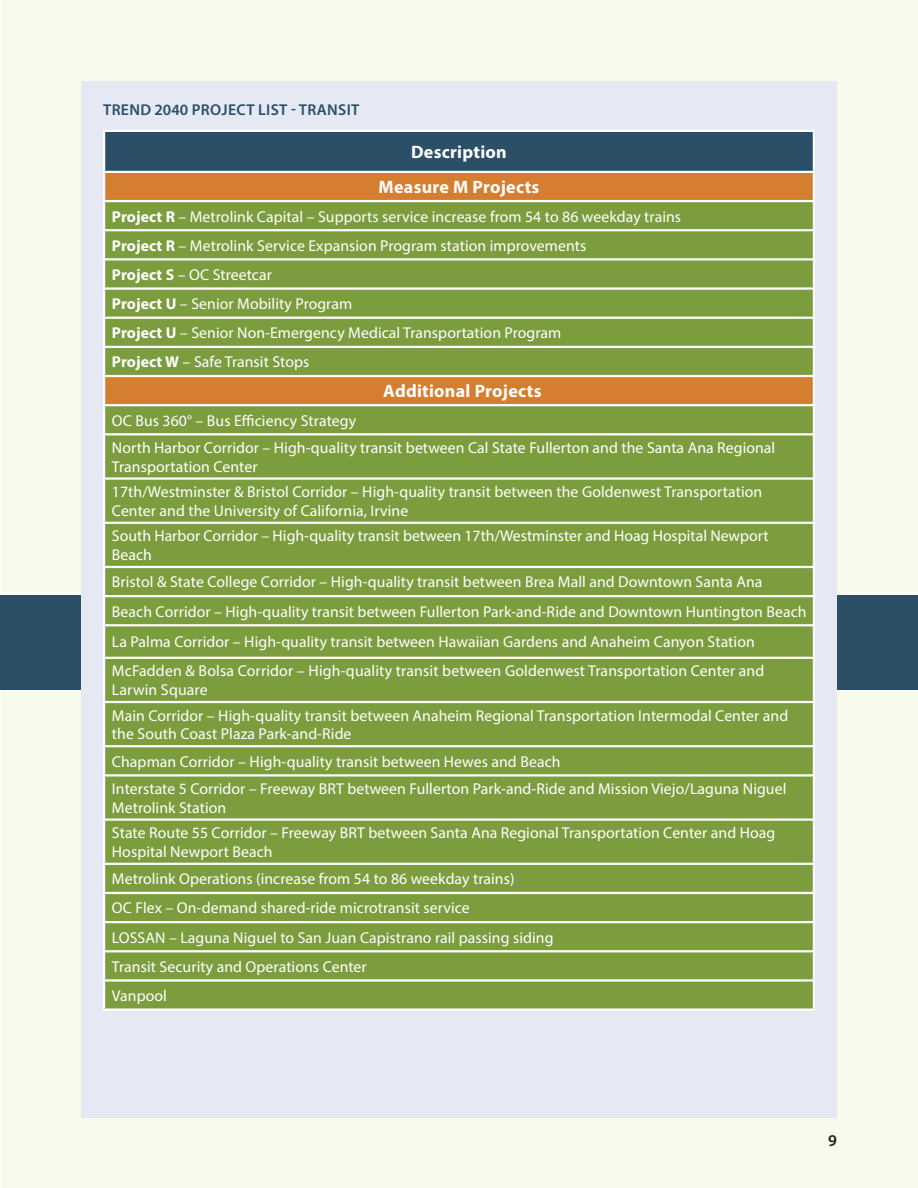
<style>
.page{position:relative;width:918px;height:1188px;background:#fff}
.page>*{position:absolute;margin:0;border:0;box-sizing:border-box;transform-origin:0 0}
.t1{font:700 18px/35.4px "Myriad Pro";letter-spacing:.015em;color:#fff;text-align:center}
.t2{font:600 16.5px "Myriad Pro";color:#231f20}
.t3{font:15.75px/29.1px "Myriad Pro";letter-spacing:.005em;color:#fff}
.t4{font:600 15.75px "Myriad Pro";letter-spacing:.02em;color:#2b4f67}
.s1{font-weight:700}
</style>
<div class="page">
<hr style="left:0;top:0;width:1px;height:1188px;background:#f8faeb">
<div style="left:1px;top:0;width:917px;height:1188px;background:#f8faeb"></div>
<div style="left:0;top:596px;width:918px;height:94px;background:#2b4f67"></div>
<div style="left:81px;top:81px;width:756px;height:1037px;background:#e6e8f4"></div>
<div style="left:104px;top:131px;width:710px;height:41px;background:#2b4f67"></div>
<div style="left:105px;top:173px;width:708px;height:27px;background:#d57e30"></div>
<div style="left:105px;top:202px;width:708px;height:806px;background:#7b9d3e"></div>
<hr style="left:103px;top:130px;width:712px;height:2px;background:#fff">
<hr style="left:103px;top:132px;width:2px;height:39px;background:#fff">
<hr style="left:813px;top:132px;width:2px;height:39px;background:#fff">
<hr style="left:103px;top:171px;width:712px;height:2px;background:#fff">
<hr style="left:103px;top:200px;width:712px;height:2px;background:#fff">
<hr style="left:103px;top:229px;width:712px;height:2px;background:#fff">
<hr style="left:103px;top:258px;width:712px;height:3px;background:#fff">
<hr style="left:103px;top:287px;width:712px;height:3px;background:#fff">
<hr style="left:103px;top:317px;width:712px;height:2px;background:#fff">
<hr style="left:103px;top:346px;width:712px;height:2px;background:#fff">
<hr style="left:103px;top:375px;width:712px;height:2px;background:#fff">
<hr style="left:103px;top:404px;width:712px;height:2px;background:#fff">
<hr style="left:103px;top:406px;width:2px;height:27px;background:#fff">
<hr style="left:103px;top:433px;width:712px;height:2px;background:#fff">
<hr style="left:103px;top:477px;width:712px;height:3px;background:#fff">
<hr style="left:103px;top:522px;width:712px;height:2px;background:#fff">
<hr style="left:103px;top:566px;width:712px;height:2px;background:#fff">
<hr style="left:103px;top:595px;width:712px;height:2px;background:#fff">
<hr style="left:103px;top:624px;width:712px;height:2px;background:#fff">
<hr style="left:103px;top:657px;width:712px;height:2px;background:#fff">
<hr style="left:103px;top:701px;width:712px;height:2px;background:#fff">
<hr style="left:103px;top:745px;width:712px;height:2px;background:#fff">
<hr style="left:103px;top:774px;width:712px;height:3px;background:#fff">
<hr style="left:103px;top:818px;width:712px;height:3px;background:#fff">
<hr style="left:103px;top:863px;width:712px;height:2px;background:#fff">
<hr style="left:103px;top:892px;width:712px;height:2px;background:#fff">
<hr style="left:103px;top:921px;width:712px;height:2px;background:#fff">
<hr style="left:103px;top:950px;width:712px;height:2px;background:#fff">
<hr style="left:103px;top:979px;width:712px;height:3px;background:#fff">
<hr style="left:103px;top:1008px;width:712px;height:3px;background:#fff">
<hr style="left:103px;top:173px;width:2px;height:27px;background:#fff">
<hr style="left:813px;top:173px;width:2px;height:27px;background:#fff">
<hr style="left:103px;top:202px;width:2px;height:27px;background:#fff">
<hr style="left:813px;top:202px;width:2px;height:27px;background:#fff">
<hr style="left:103px;top:231px;width:2px;height:27px;background:#fff">
<hr style="left:813px;top:231px;width:2px;height:27px;background:#fff">
<hr style="left:103px;top:261px;width:2px;height:26px;background:#fff">
<hr style="left:813px;top:261px;width:2px;height:26px;background:#fff">
<hr style="left:103px;top:290px;width:2px;height:27px;background:#fff">
<hr style="left:813px;top:290px;width:2px;height:27px;background:#fff">
<hr style="left:103px;top:319px;width:2px;height:27px;background:#fff">
<hr style="left:813px;top:319px;width:2px;height:27px;background:#fff">
<hr style="left:103px;top:348px;width:2px;height:27px;background:#fff">
<hr style="left:813px;top:348px;width:2px;height:27px;background:#fff">
<hr style="left:103px;top:377px;width:2px;height:27px;background:#fff">
<hr style="left:813px;top:377px;width:2px;height:27px;background:#fff">
<hr style="left:813px;top:406px;width:2px;height:27px;background:#fff">
<hr style="left:103px;top:435px;width:2px;height:42px;background:#fff">
<hr style="left:813px;top:435px;width:2px;height:42px;background:#fff">
<hr style="left:103px;top:480px;width:2px;height:42px;background:#fff">
<hr style="left:813px;top:480px;width:2px;height:42px;background:#fff">
<hr style="left:103px;top:524px;width:2px;height:42px;background:#fff">
<hr style="left:813px;top:524px;width:2px;height:42px;background:#fff">
<hr style="left:103px;top:568px;width:2px;height:27px;background:#fff">
<hr style="left:813px;top:568px;width:2px;height:27px;background:#fff">
<hr style="left:103px;top:597px;width:2px;height:27px;background:#fff">
<hr style="left:813px;top:597px;width:2px;height:27px;background:#fff">
<hr style="left:103px;top:626px;width:2px;height:31px;background:#fff">
<hr style="left:813px;top:626px;width:2px;height:31px;background:#fff">
<hr style="left:103px;top:659px;width:2px;height:42px;background:#fff">
<hr style="left:813px;top:659px;width:2px;height:42px;background:#fff">
<hr style="left:103px;top:703px;width:2px;height:42px;background:#fff">
<hr style="left:813px;top:703px;width:2px;height:42px;background:#fff">
<hr style="left:103px;top:747px;width:2px;height:27px;background:#fff">
<hr style="left:813px;top:747px;width:2px;height:27px;background:#fff">
<hr style="left:103px;top:777px;width:2px;height:41px;background:#fff">
<hr style="left:813px;top:777px;width:2px;height:41px;background:#fff">
<hr style="left:103px;top:821px;width:2px;height:42px;background:#fff">
<hr style="left:813px;top:821px;width:2px;height:42px;background:#fff">
<hr style="left:103px;top:865px;width:2px;height:27px;background:#fff">
<hr style="left:813px;top:865px;width:2px;height:27px;background:#fff">
<hr style="left:103px;top:894px;width:2px;height:27px;background:#fff">
<hr style="left:813px;top:894px;width:2px;height:27px;background:#fff">
<hr style="left:103px;top:923px;width:2px;height:27px;background:#fff">
<hr style="left:813px;top:923px;width:2px;height:27px;background:#fff">
<hr style="left:103px;top:952px;width:2px;height:27px;background:#fff">
<hr style="left:813px;top:952px;width:2px;height:27px;background:#fff">
<hr style="left:103px;top:982px;width:2px;height:26px;background:#fff">
<hr style="left:813px;top:982px;width:2px;height:26px;background:#fff">
<p class="t4" style="left:103px;top:100px;width:258px">TREND 2040 PROJECT LIST - TRANSIT</p>
<p class="t1" style="left:379px;top:134px;width:162px">Description<br>Measure M Projects</p>
<p class="t3" style="left:112px;top:201px;width:571px"><span class="s1">Project R</span> – Metrolink Capital – Supports service increase from 54 to 86 weekday trains <span class="s1">Project R</span> – Metrolink Service Expansion Program station improvements<br><span class="s1">Project S</span> – OC Streetcar<br><span class="s1">Project U</span> – Senior Mobility Program<br><span class="s1">Project U</span> – Senior Non-Emergency Medical Transportation Program<br><span class="s1">Project W</span> – Safe Transit Stops</p>
<p class="t1" style="left:383px;top:373px;width:160px">Additional Projects</p>
<p class="t3" style="left:112px;top:406px;width:665px;line-height:27.3px">OC Bus 360° – Bus Efficiency Strategy<br>North Harbor Corridor – High-quality transit between Cal State Fullerton and the Santa Ana Regional</p>
<p class="t3" style="left:112px;top:454px;width:652px;line-height:25.3px">Transportation Center<br>17th/Westminster &amp; Bristol Corridor – High-quality transit between the Goldenwest Transportation</p>
<p class="t3" style="left:112px;top:498px;width:658px;line-height:25.3px">Center and the University of California, Irvine<br>South Harbor Corridor – High-quality transit between 17th/Westminster and Hoag Hospital Newport</p>
<p class="t3" style="left:112px;top:541px;width:652px;line-height:27.3px">Beach<br>Bristol &amp; State College Corridor – High-quality transit between Brea Mall and Downtown Santa Ana</p>
<p class="t3" style="left:112px;top:596px;width:696px;line-height:30.8px">Beach Corridor – High-quality transit between Fullerton Park-and-Ride and Downtown Huntington Beach<br>La Palma Corridor – High-quality transit between Hawaiian Gardens and Anaheim Canyon Station</p>
<p class="t3" style="left:112px;top:661px;width:654px;line-height:18.9px">McFadden &amp; Bolsa Corridor – High-quality transit between Goldenwest Transportation Center and<br>Larwin Square</p>
<p class="t3" style="left:112px;top:706px;width:678px;line-height:18.9px">Main Corridor – High-quality transit between Anaheim Regional Transportation Intermodal Center and the South Coast Plaza Park-and-Ride</p>
<p class="t3" style="left:112px;top:747px;width:676px;line-height:27.3px">Chapman Corridor – High-quality transit between Hewes and Beach<br>Interstate 5 Corridor – Freeway BRT between Fullerton Park-and-Ride and Mission Viejo/Laguna Niguel</p>
<p class="t3" style="left:112px;top:795px;width:665px;line-height:25.3px">Metrolink Station<br>State Route 55 Corridor – Freeway BRT between Santa Ana Regional Transportation Center and Hoag</p>
<p class="t3" style="left:112px;top:838px;width:404px;line-height:27.3px">Hospital Newport Beach<br>Metrolink Operations (increase from 54 to 86 weekday trains)</p>
<p class="t3" style="left:112px;top:893px;width:443px">OC Flex – On-demand shared-ride microtransit service<br>LOSSAN – Laguna Niguel to San Juan Capistrano rail passing siding Transit Security and Operations Center<br>Vanpool</p>
<p class="t2" style="left:828px;top:1130px;width:10px">9</p>
</div>
